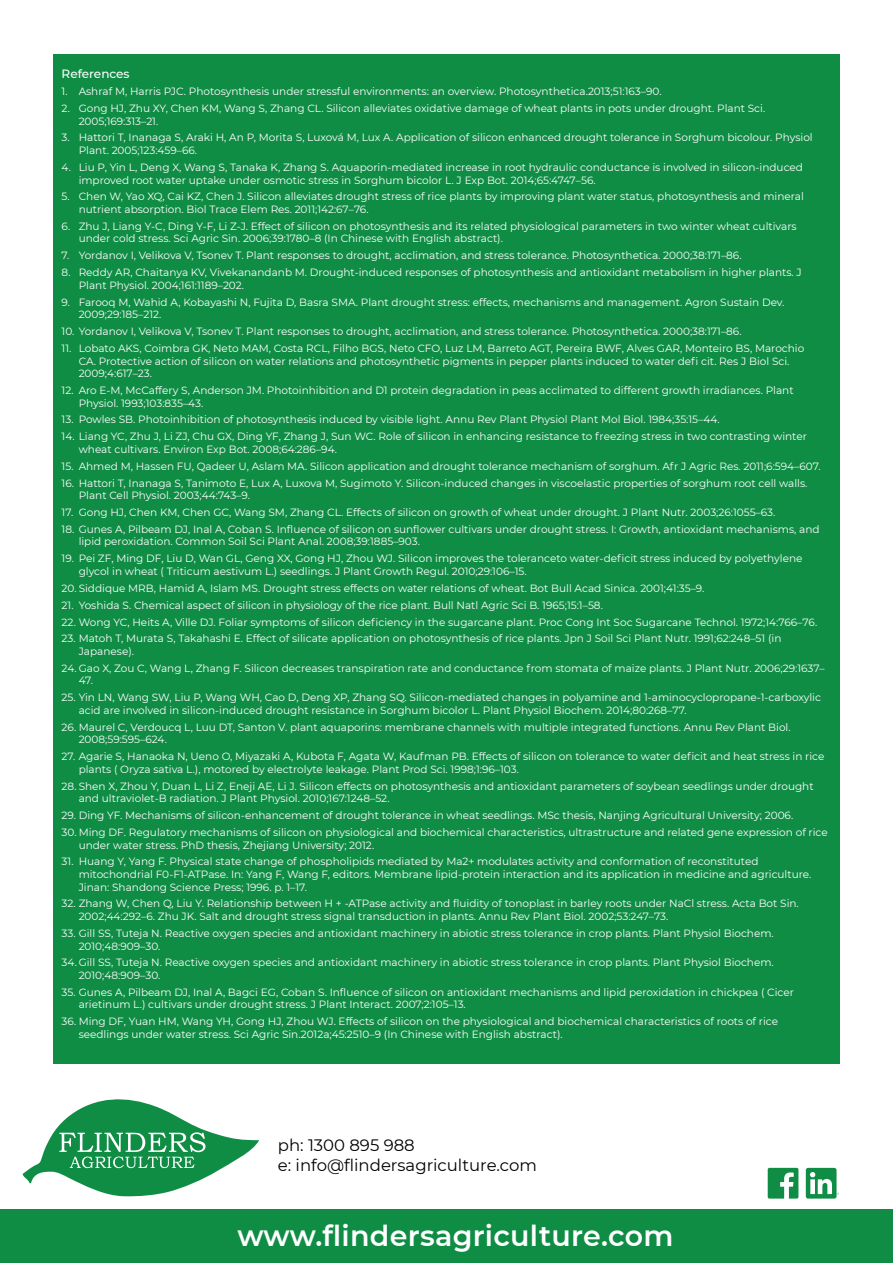
<style>
.page{position:relative;width:893px;height:1263px;background:#fff}
.page>*{position:absolute;margin:0;border:0;box-sizing:border-box;transform-origin:0 0}
.t1{font:600 28.5px "Montserrat";letter-spacing:.01em;color:#fff}
.t2{font:16.5px/19.5px "Montserrat";color:#000}
.t3{font:500 12px "Montserrat";color:#fff}
.t4{font:10.5px/12.6px "Montserrat";color:#fff}
</style>
<div class="page">
<svg style="left:23px;top:1099px;width:236px;height:97px"></svg>
<div style="left:53px;top:54px;width:787px;height:1009px;background:#108d45"></div>
<div style="left:0;top:1210px;width:893px;height:53px;background:#108d45"></div>
<svg style="left:768px;top:1168px;width:30px;height:30px"></svg>
<svg style="left:806px;top:1168px;width:33px;height:30px"></svg>
<p class="t3" style="left:62px;top:66px;width:69px">References</p>
<p class="t4" style="left:62px;top:85px;width:601px">1. Ashraf M, Harris PJC. Photosynthesis under stressful environments: an overview. Photosynthetica.2013;51:163–90.</p>
<p class="t4" style="left:79px;top:102px;width:688px;text-indent:-17px">2. Gong HJ, Zhu XY, Chen KM, Wang S, Zhang CL. Silicon alleviates oxidative damage of wheat plants in pots under drought. Plant Sci.<br>2005;169:313–21.</p>
<p class="t4" style="left:79px;top:131px;width:736px;text-indent:-17px">3. Hattori T, Inanaga S, Araki H, An P, Morita S, Luxová M, Lux A. Application of silicon enhanced drought tolerance in Sorghum bicolour. Physiol<br>Plant. 2005;123:459–66.</p>
<p class="t4" style="left:79px;top:160px;width:726px;text-indent:-17px">4. Liu P, Yin L, Deng X, Wang S, Tanaka K, Zhang S. Aquaporin-mediated increase in root hydraulic conductance is involved in silicon-induced improved root water uptake under osmotic stress in Sorghum bicolor L. J Exp Bot. 2014;65:4747–56.</p>
<p class="t4" style="left:79px;top:190px;width:727px;text-indent:-17px">5. Chen W, Yao XQ, Cai KZ, Chen J. Silicon alleviates drought stress of rice plants by improving plant water status, photosynthesis and mineral nutrient absorption. Biol Trace Elem Res. 2011;142:67–76.</p>
<p class="t4" style="left:79px;top:219px;width:719px;text-indent:-17px">6. Zhu J, Liang Y-C, Ding Y-F, Li Z-J. Effect of silicon on photosynthesis and its related physiological parameters in two winter wheat cultivars under cold stress. Sci Agric Sin. 2006;39:1780–8 (In Chinese with English abstract).</p>
<p class="t4" style="left:62px;top:249px;width:681px">7. Yordanov I, Velikova V, Tsonev T. Plant responses to drought, acclimation, and stress tolerance. Photosynthetica. 2000;38:171–86.</p>
<p class="t4" style="left:79px;top:266px;width:725px;text-indent:-17px">8. Reddy AR, Chaitanya KV, Vivekanandanb M. Drought-induced responses of photosynthesis and antioxidant metabolism in higher plants. J<br>Plant Physiol. 2004;161:1189–202.</p>
<p class="t4" style="left:79px;top:295px;width:707px;text-indent:-17px">9. Farooq M, Wahid A, Kobayashi N, Fujita D, Basra SMA. Plant drought stress: effects, mechanisms and management. Agron Sustain Dev.<br>2009;29:185–212.</p>
<p class="t4" style="left:62px;top:325px;width:681px">10. Yordanov I, Velikova V, Tsonev T. Plant responses to drought, acclimation, and stress tolerance. Photosynthetica. 2000;38:171–86.</p>
<p class="t4" style="left:79px;top:341px;width:727px;text-indent:-17px">11. Lobato AKS, Coimbra GK, Neto MAM, Costa RCL, Filho BGS, Neto CFO, Luz LM, Barreto AGT, Pereira BWF, Alves GAR, Monteiro BS, Marochio<br>CA. Protective action of silicon on water relations and photosynthetic pigments in pepper plants induced to water defi cit. Res J Biol Sci.<br>2009;4:617–23.</p>
<p class="t4" style="left:79px;top:384px;width:716px;text-indent:-17px">12. Aro E-M, McCaffery S, Anderson JM. Photoinhibition and D1 protein degradation in peas acclimated to different growth irradiances. Plant<br>Physiol. 1993;103:835–43.</p>
<p class="t4" style="left:62px;top:413px;width:660px">13. Powles SB. Photoinhibition of photosynthesis induced by visible light. Annu Rev Plant Physiol Plant Mol Biol. 1984;35:15–44.</p>
<p class="t4" style="left:79px;top:430px;width:730px;text-indent:-17px">14. Liang YC, Zhu J, Li ZJ, Chu GX, Ding YF, Zhang J, Sun WC. Role of silicon in enhancing resistance to freezing stress in two contrasting winter wheat cultivars. Environ Exp Bot. 2008;64:286–94.</p>
<p class="t4" style="left:62px;top:459px;width:760px">15. Ahmed M, Hassen FU, Qadeer U, Aslam MA. Silicon application and drought tolerance mechanism of sorghum. Afr J Agric Res. 2011;6:594–607.</p>
<p class="t4" style="left:79px;top:476px;width:730px;text-indent:-17px">16. Hattori T, Inanaga S, Tanimoto E, Lux A, Luxova M, Sugimoto Y. Silicon-induced changes in viscoelastic properties of sorghum root cell walls.<br>Plant Cell Physiol. 2003;44:743–9.</p>
<p class="t4" style="left:62px;top:506px;width:715px">17. Gong HJ, Chen KM, Chen GC, Wang SM, Zhang CL. Effects of silicon on growth of wheat under drought. J Plant Nutr. 2003;26:1055–63.</p>
<p class="t4" style="left:79px;top:522px;width:742px;text-indent:-17px">18. Gunes A, Pilbeam DJ, Inal A, Coban S. Influence of silicon on sunflower cultivars under drought stress. I: Growth, antioxidant mechanisms, and lipid peroxidation. Common Soil Sci Plant Anal. 2008;39:1885–903.</p>
<p class="t4" style="left:79px;top:552px;width:725px;text-indent:-17px">19. Pei ZF, Ming DF, Liu D, Wan GL, Geng XX, Gong HJ, Zhou WJ. Silicon improves the toleranceto water-deficit stress induced by polyethylene glycol in wheat ( Triticum aestivum L.) seedlings. J Plant Growth Regul. 2010;29:106–15.</p>
<p class="t4" style="left:62px;top:581px;width:644px">20. Siddique MRB, Hamid A, Islam MS. Drought stress effects on water relations of wheat. Bot Bull Acad Sinica. 2001;41:35–9.</p>
<p class="t4" style="left:62px;top:598px;width:543px">21. Yoshida S. Chemical aspect of silicon in physiology of the rice plant. Bull Natl Agric Sci B. 1965;15:1–58.</p>
<p class="t4" style="left:62px;top:615px;width:757px">22. Wong YC, Heits A, Ville DJ. Foliar symptoms of silicon deficiency in the sugarcane plant. Proc Cong Int Soc Sugarcane Technol. 1972;14:766–76.</p>
<p class="t4" style="left:79px;top:632px;width:704px;text-indent:-17px">23. Matoh T, Murata S, Takahashi E. Effect of silicate application on photosynthesis of rice plants. Jpn J Soil Sci Plant Nutr. 1991;62:248–51 (in<br>Japanese).</p>
<p class="t4" style="left:79px;top:661px;width:748px;text-indent:-17px">24. Gao X, Zou C, Wang L, Zhang F. Silicon decreases transpiration rate and conductance from stomata of maize plants. J Plant Nutr. 2006;29:1637–<br>47.</p>
<p class="t4" style="left:79px;top:691px;width:744px;text-indent:-17px">25. Yin LN, Wang SW, Liu P, Wang WH, Cao D, Deng XP, Zhang SQ. Silicon-mediated changes in polyamine and 1-aminocyclopropane-1-carboxylic acid are involved in silicon-induced drought resistance in Sorghum bicolor L. Plant Physiol Biochem. 2014;80:268–77.</p>
<p class="t4" style="left:79px;top:720px;width:713px;text-indent:-17px">26. Maurel C, Verdoucq L, Luu DT, Santon V. plant aquaporins: membrane channels with multiple integrated functions. Annu Rev Plant Biol.<br>2008;59:595–624.</p>
<p class="t4" style="left:79px;top:750px;width:747px;text-indent:-17px">27. Agarie S, Hanaoka N, Ueno O, Miyazaki A, Kubota F, Agata W, Kaufman PB. Effects of silicon on tolerance to water deficit and heat stress in rice plants ( Oryza sativa L.), motored by electrolyte leakage. Plant Prod Sci. 1998;1:96–103.</p>
<p class="t4" style="left:79px;top:779px;width:736px;text-indent:-17px">28. Shen X, Zhou Y, Duan L, Li Z, Eneji AE, Li J. Silicon effects on photosynthesis and antioxidant parameters of soybean seedlings under drought and ultraviolet-B radiation. J Plant Physiol. 2010;167:1248–52.</p>
<p class="t4" style="left:62px;top:809px;width:733px">29. Ding YF. Mechanisms of silicon-enhancement of drought tolerance in wheat seedlings. MSc thesis, Nanjing Agricultural University; 2006.</p>
<p class="t4" style="left:79px;top:825px;width:751px;text-indent:-17px">30. Ming DF. Regulatory mechanisms of silicon on physiological and biochemical characteristics, ultrastructure and related gene expression of rice under water stress. PhD thesis, Zhejiang University; 2012.</p>
<p class="t4" style="left:79px;top:855px;width:734px;text-indent:-17px">31. Huang Y, Yang F. Physical state change of phospholipids mediated by Ma2+ modulates activity and conformation of reconstituted mitochondrial F0-F1-ATPase. In: Yang F, Wang F, editors. Membrane lipid-protein interaction and its application in medicine and agriculture.<br>Jinan: Shandong Science Press; 1996. p. 1–17.</p>
<p class="t4" style="left:79px;top:897px;width:722px;text-indent:-17px">32. Zhang W, Chen Q, Liu Y. Relationship between H + -ATPase activity and fluidity of tonoplast in barley roots under NaCl stress. Acta Bot Sin.<br>2002;44:292–6. Zhu JK. Salt and drought stress signal transduction in plants. Annu Rev Plant Biol. 2002;53:247–73.</p>
<p class="t4" style="left:79px;top:926px;width:697px;text-indent:-17px">33. Gill SS, Tuteja N. Reactive oxygen species and antioxidant machinery in abiotic stress tolerance in crop plants. Plant Physiol Biochem.<br>2010;48:909–30.</p>
<p class="t4" style="left:79px;top:956px;width:697px;text-indent:-17px">34. Gill SS, Tuteja N. Reactive oxygen species and antioxidant machinery in abiotic stress tolerance in crop plants. Plant Physiol Biochem.<br>2010;48:909–30.</p>
<p class="t4" style="left:79px;top:985px;width:717px;text-indent:-17px">35. Gunes A, Pilbeam DJ, Inal A, Bagci EG, Coban S. Influence of silicon on antioxidant mechanisms and lipid peroxidation in chickpea ( Cicer arietinum L.) cultivars under drought stress. J Plant Interact. 2007;2:105–13.</p>
<p class="t4" style="left:79px;top:1015px;width:701px;text-indent:-17px">36. Ming DF, Yuan HM, Wang YH, Gong HJ, Zhou WJ. Effects of silicon on the physiological and biochemical characteristics of roots of rice seedlings under water stress. Sci Agric Sin.2012a;45:2510–9 (In Chinese with English abstract).</p>
<h2 class="t2" style="left:278px;top:1135px;width:261px">ph: 1300 895 988<br>e: info@flindersagriculture.com</h2>
<h1 class="t1" style="left:237px;top:1215px;width:438px">www.flindersagriculture.com</h1>
</div>
